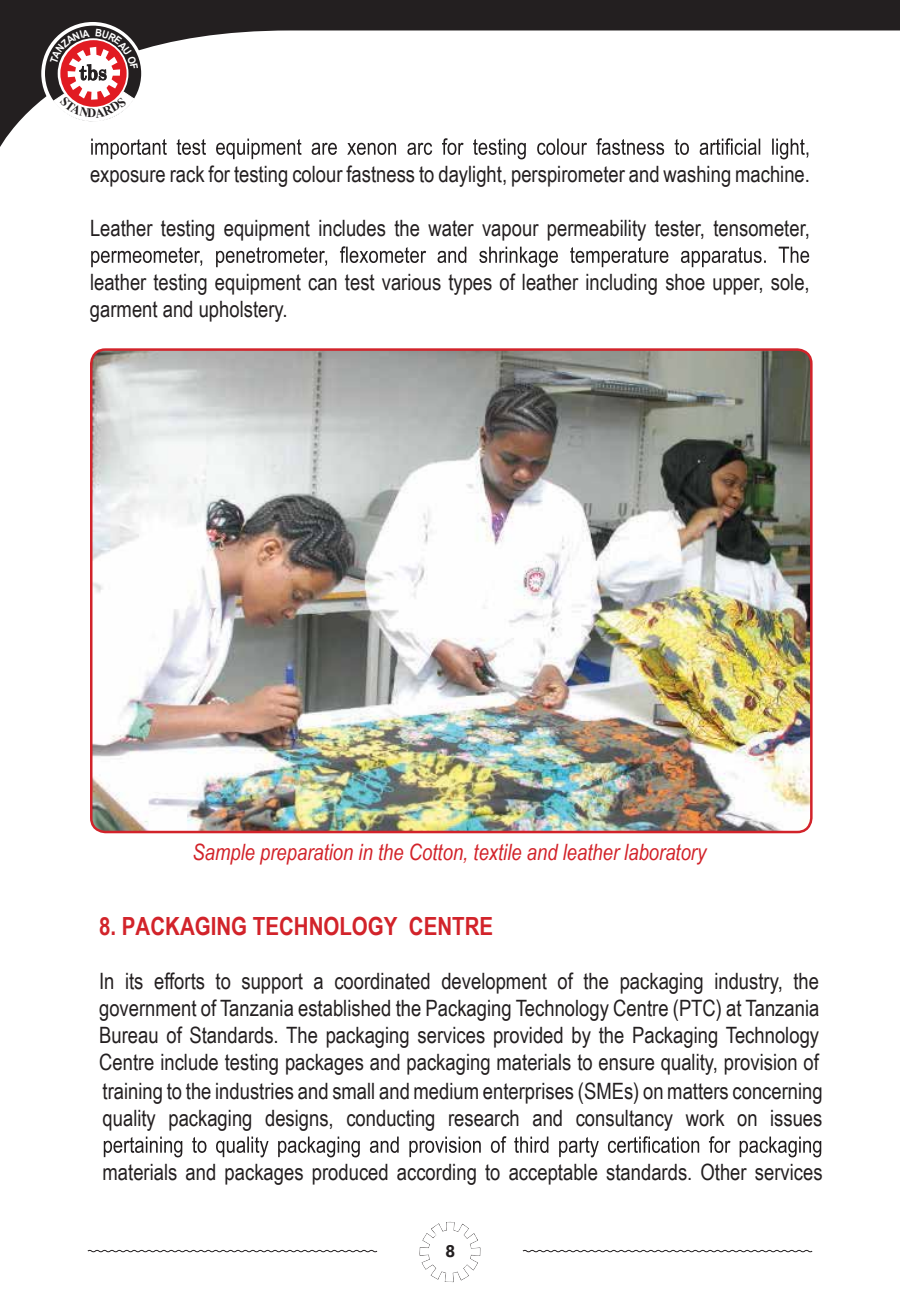
<style>
.page{position:relative;width:900px;height:1312px;background:#fff}
.page>*{position:absolute;margin:0;border:0;box-sizing:border-box;transform-origin:0 0}
.t1{font:700 25px "Arial Narrow";color:#d2232a}
.t2{font:22.5px/27.2px "Arial Narrow";color:#231f20}
.t3{font:italic 22.5px "Arial Narrow";color:#d2232a}
.t4{font:700 17.5px "Rockwell";color:#231f20}
</style>
<div class="page">
<img style="left:91px;top:351px;width:719px;height:480px">
<svg style="left:0;top:0;width:900px;height:160px"></svg>
<svg style="left:420px;top:1221px;width:60px;height:60px"></svg>
<div style="left:434px;top:1236px;width:33px;height:30px;background:#fff;border-radius:50%"></div>
<div style="left:41px;top:22px;width:103px;height:103px;background:#fff;border-radius:50%"></div>
<svg style="left:87px;top:1249px;width:291px;height:3px"></svg>
<svg style="left:522px;top:1249px;width:291px;height:3px"></svg>
<svg style="left:91px;top:138px;width:717px;height:21px"></svg>
<svg style="left:91px;top:246px;width:718px;height:21px"></svg>
<div style="left:90px;top:348px;width:723px;height:485px;border:2px solid #d2232a;border-radius:14px"></div>
<svg style="left:104px;top:1136px;width:717px;height:21px"></svg>
<svg style="left:45px;top:26px;width:96px;height:96px"></svg>
<p class="t2" style="left:90px;top:159px;width:722px">exposure rack for testing colour fastness to daylight, perspirometer and washing machine.</p>
<p class="t2" style="left:90px;top:213px;width:721px">Leather testing equipment includes the water vapour permeability tester, tensometer,</p>
<p class="t2" style="left:90px;top:267px;width:721px">leather testing equipment can test various types of leather including shoe upper, sole, garment and upholstery.</p>
<p class="t3" style="left:193px;top:836px;width:515px">Sample preparation in the Cotton, textile and leather laboratory</p>
<p class="t1" style="left:99px;top:907px;width:396px">8. PACKAGING TECHNOLOGY CENTRE</p>
<p class="t2" style="left:99px;top:966px;width:725px">In its efforts to support a coordinated development of the packaging industry, the government of Tanzania established the Packaging Technology Centre (PTC) at Tanzania Bureau of Standards. The packaging services provided by the Packaging Technology Centre include testing packages and packaging materials to ensure quality, provision of training to the industries and small and medium enterprises (SMEs) on matters concerning quality packaging designs, conducting research and consultancy work on issues</p>
<p class="t2" style="left:103px;top:1156px;width:721px">materials and packages produced according to acceptable standards. Other services</p>
<p class="t4" style="left:445px;top:1240px;width:11px">8</p>
</div>
